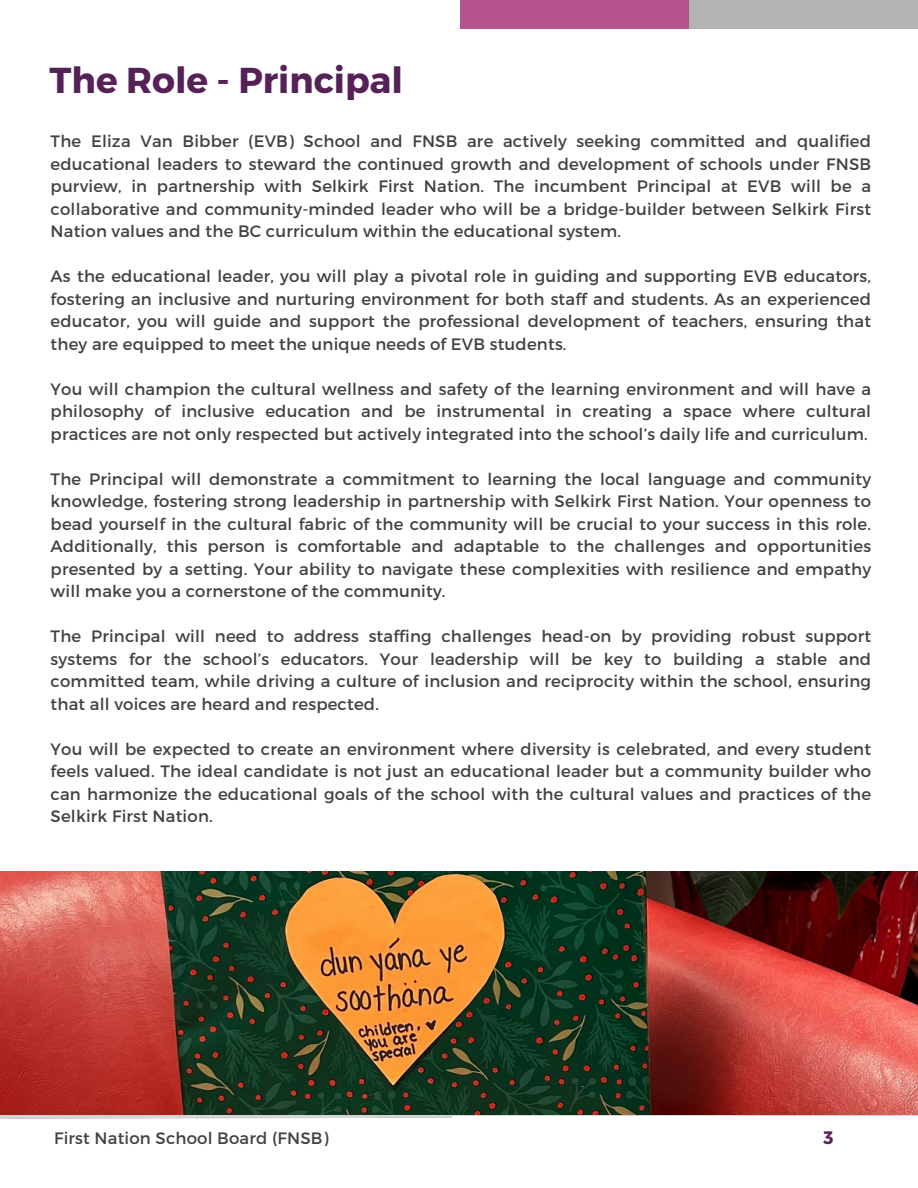
<style>
.page{position:relative;width:918px;height:1188px;background:#fff}
.page>*{position:absolute;margin:0;border:0;box-sizing:border-box;transform-origin:0 0}
.t1{font:700 36px "Montserrat";color:#552156}
.t2{font:700 18px "Montserrat";color:#552156}
.t3{font:16.5px/22.5px "Montserrat";letter-spacing:.01em;color:#414141;text-align:justify}
</style>
<div class="page">
<img style="left:461px;top:0;width:457px;height:28px">
<img style="left:0;top:872px;width:918px;height:243px">
<p class="t1" style="left:50px;top:57px;width:355px">The Role - Principal</p>
<h1 class="t3" style="left:51px;top:129px;width:822px">The Eliza Van Bibber (EVB) School and FNSB are actively seeking committed and qualified educational leaders to steward the continued growth and development of schools under FNSB purview, in partnership with Selkirk First Nation. The incumbent Principal at EVB will be a collaborative and community-minded leader who will be a bridge-builder between Selkirk First Nation values and the BC curriculum within the educational system.</h1>
<p class="t3" style="left:51px;top:264px;width:822px">As the educational leader, you will play a pivotal role in guiding and supporting EVB educators, fostering an inclusive and nurturing environment for both staff and students. As an experienced educator, you will guide and support the professional development of teachers, ensuring that they are equipped to meet the unique needs of EVB students.</p>
<p class="t3" style="left:51px;top:377px;width:822px">You will champion the cultural wellness and safety of the learning environment and will have a philosophy of inclusive education and be instrumental in creating a space where cultural practices are not only respected but actively integrated into the school’s daily life and curriculum.</p>
<p class="t3" style="left:51px;top:467px;width:822px">The Principal will demonstrate a commitment to learning the local language and community knowledge, fostering strong leadership in partnership with Selkirk First Nation. Your openness to bead yourself in the cultural fabric of the community will be crucial to your success in this role.<br>Additionally, this person is comfortable and adaptable to the challenges and opportunities presented by a setting. Your ability to navigate these complexities with resilience and empathy will make you a cornerstone of the community.</p>
<p class="t3" style="left:51px;top:624px;width:822px">The Principal will need to address staffing challenges head-on by providing robust support systems for the school’s educators. Your leadership will be key to building a stable and committed team, while driving a culture of inclusion and reciprocity within the school, ensuring that all voices are heard and respected.</p>
<p class="t3" style="left:51px;top:737px;width:822px">You will be expected to create an environment where diversity is celebrated, and every student feels valued. The ideal candidate is not just an educational leader but a community builder who can harmonize the educational goals of the school with the cultural values and practices of the Selkirk First Nation.</p>
<p class="t3" style="left:54px;top:1126px;width:276px">First Nation School Board (FNSB)</p>
<p class="t2" style="left:824px;top:1126px;width:12px">3</p>
</div>
